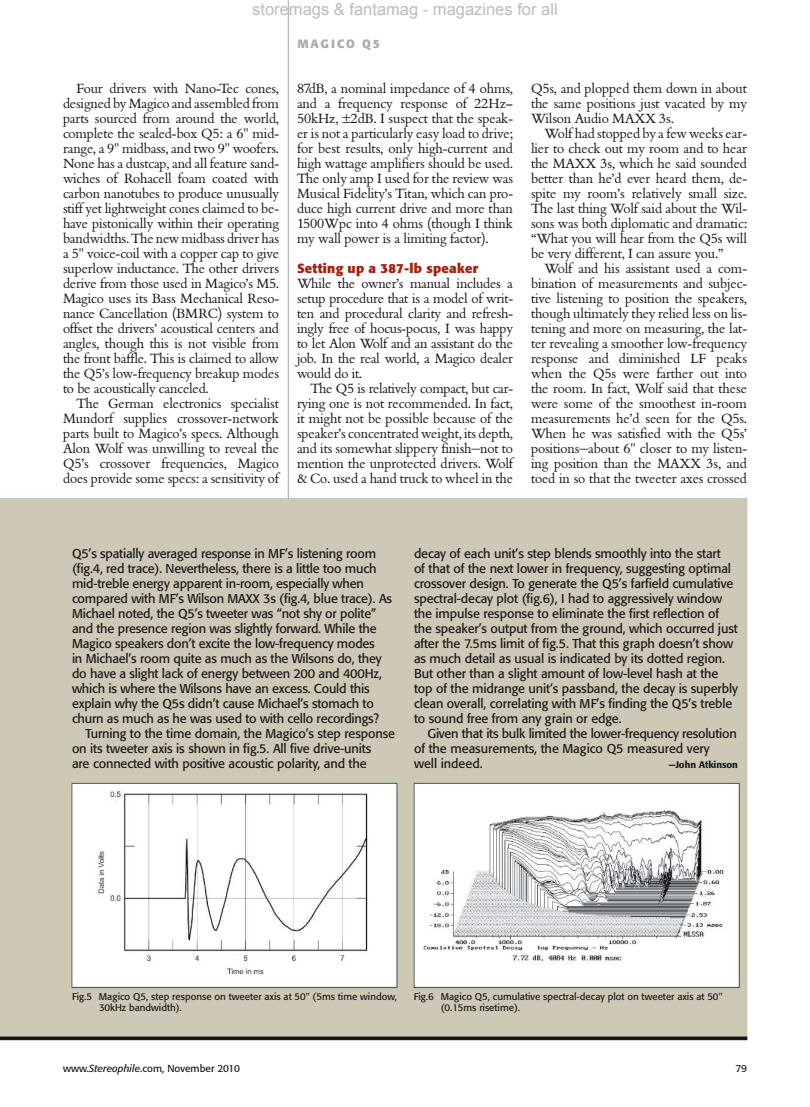
<style>
.page{position:relative;width:810px;height:1107px;background:#fff}
.page>*{position:absolute;margin:0;border:0;box-sizing:border-box;transform-origin:0 0}
.t1{font:16.5px "Arial";color:rgb(171 171 171/.8)}
.t2{font:13.05px/15px "Bembo BQ";letter-spacing:-.005em;color:#181818;text-align:justify}
.t3{font:700 13.05px "Formata";letter-spacing:.02em;color:#a42110}
.t4{font:12.75px/15px "Formata";letter-spacing:-.01em;color:#181818}
.t5{font:700 12px "Formata";letter-spacing:.15em;color:#aaadb2}
.t6{font:10.2px "Formata";color:#181818}
.t7{font:9.75px/11.2px "Formata";color:#181818}
.t8{font:500 9.45px "Formata";letter-spacing:-.005em;color:#181818}
.s1{font-style:italic}
</style>
<div class="page">
<img style="left:0;top:0;width:748px;height:1041px">
<p class="t1" style="left:252px;top:-2px;width:307px">storemags &amp; fantamag - magazines for all</p>
<p class="t2" style="left:63px;top:82px;width:218px;text-indent:14px">Four drivers with Nano-Tec cones, designed by Magico and assembled from parts sourced from around the world, complete the sealed-box Q5: a 6" mid&shy;range, a 9" midbass, and two 9" woofers.<br>None has a dustcap, and all feature sand&shy;wiches of Rohacell foam coated with carbon nanotubes to produce unusually stiff yet lightweight cones claimed to be&shy;have pistonically within their operating bandwidths. The new midbass driver has a 5" voice-coil with a copper cap to give superlow inductance. The other drivers derive from those used in Magico’s M5.<br>Magico uses its Bass Mechanical Reso&shy;nance Cancellation (BMRC) system to offset the drivers’ acoustical centers and angles, though this is not visible from the front baffle. This is claimed to allow the Q5’s low-frequency breakup modes to be acoustically canceled.</p>
<p class="t2" style="left:63px;top:397px;width:218px;text-indent:14px">The German electronics specialist Mundorf supplies crossover-network parts built to Magico’s specs. Although Alon Wolf was unwilling to reveal the Q5’s crossover frequencies, Magico does provide some specs: a sensitivity of</p>
<p class="t5" style="left:298px;top:37px;width:84px">MAGICO Q5</p>
<p class="t2" style="left:297px;top:82px;width:218px">87dB, a nominal impedance of 4 ohms, and a frequency response of 22Hz– 50kHz, ±2dB. I suspect that the speak&shy;er is not a particularly easy load to drive; for best results, only high-current and high wattage amplifiers should be used.<br>The only amp I used for the review was Musical Fidelity’s Titan, which can pro&shy;duce high current drive and more than 1500Wpc into 4 ohms (though I think my wall power is a limiting factor).</p>
<p class="t3" style="left:297px;top:261px;width:183px">Setting up a 387-lb speaker</p>
<p class="t2" style="left:297px;top:277px;width:218px">While the owner’s manual includes a setup procedure that is a model of writ&shy;ten and procedural clarity and refresh&shy;ingly free of hocus-pocus, I was happy to let Alon Wolf and an assistant do the job. In the real world, a Magico dealer would do it.</p>
<p class="t2" style="left:297px;top:382px;width:218px;text-indent:14px">The Q5 is relatively compact, but car&shy;rying one is not recommended. In fact, it might not be possible because of the speaker’s concentrated weight, its depth, and its somewhat slippery finish—not to mention the unprotected drivers. Wolf &amp; Co. used a hand truck to wheel in the</p>
<p class="t2" style="left:531px;top:82px;width:218px">Q5s, and plopped them down in about the same positions just vacated by my Wilson Audio MAXX 3s.</p>
<p class="t2" style="left:531px;top:127px;width:218px;text-indent:14px">Wolf had stopped by a few weeks ear&shy;lier to check out my room and to hear the MAXX 3s, which he said sounded better than he’d ever heard them, de&shy;spite my room’s relatively small size.<br>The last thing Wolf said about the Wil&shy;sons was both diplomatic and dramatic: “What you will hear from the Q5s will be very different, I can assure you.”</p>
<p class="t2" style="left:531px;top:262px;width:218px;text-indent:14px">Wolf and his assistant used a com&shy;bination of measurements and subjec&shy;tive listening to position the speakers, though ultimately they relied less on lis&shy;tening and more on measuring, the lat&shy;ter revealing a smoother low-frequency response and diminished LF peaks when the Q5s were farther out into the room. In fact, Wolf said that these were some of the smoothest in-room measurements he’d seen for the Q5s.<br>When he was satisfied with the Q5s’ positions—about 6" closer to my listen&shy;ing position than the MAXX 3s, and toed in so that the tweeter axes crossed</p>
<p class="t4" style="left:72px;top:547px;width:322px">Q5’s spatially averaged response in MF’s listening room (fig.4, red trace). Nevertheless, there is a little too much mid-treble energy apparent in-room, especially when compared with MF’s Wilson MAXX 3s (fig.4, blue trace). As Michael noted, the Q5’s tweeter was “not shy or polite” and the presence region was slightly forward. While the Magico speakers don’t excite the low-frequency modes<br>in Michael’s room quite as much as the Wilsons do, they do have a slight lack of energy between 200 and 400Hz, which is where the Wilsons have an excess. Could this explain why the Q5s didn’t cause Michael’s stomach to churn as much as he was used to with cello recordings?</p>
<p class="t4" style="left:72px;top:727px;width:325px;text-indent:14px">Turning to the time domain, the Magico’s step response on its tweeter axis is shown in fig.5. All five drive-units<br>are connected with positive acoustic polarity, and the</p>
<p class="t4" style="left:414px;top:547px;width:325px">decay of each unit’s step blends smoothly into the start<br>of that of the next lower in frequency, suggesting optimal crossover design. To generate the Q5’s farfield cumulative spectral-decay plot (fig.6), I had to aggressively window the impulse response to eliminate the first reflection of the speaker’s output from the ground, which occurred just after the 7.5ms limit of fig.5. That this graph doesn’t show as much detail as usual is indicated by its dotted region.<br>But other than a slight amount of low-level hash at the top of the midrange unit’s passband, the decay is superbly clean overall, correlating with MF’s finding the Q5’s treble to sound free from any grain or edge.</p>
<p class="t4" style="left:414px;top:727px;width:324px;text-indent:14px">Given that its bulk limited the lower-frequency resolution of the measurements, the Magico Q5 measured very<br>well indeed.</p>
<p class="t8" style="left:668px;top:759px;width:71px">—John Atkinson</p>
<p class="t7" style="left:99px;top:992px;width:300px;text-indent:-27px">Fig.5 Magico Q5, step response on tweeter axis at 50" (5ms time window,<br>30kHz bandwidth).</p>
<p class="t7" style="left:441px;top:992px;width:283px;text-indent:-27px">Fig.6 Magico Q5, cumulative spectral-decay plot on tweeter axis at 50" (0.15ms risetime).</p>
<p class="t6" style="left:63px;top:1064px;width:178px">www.<span class="s1">Stereophile</span>.com, November 2010</p>
<p class="t6" style="left:736px;top:1064px;width:13px">79</p>
</div>
